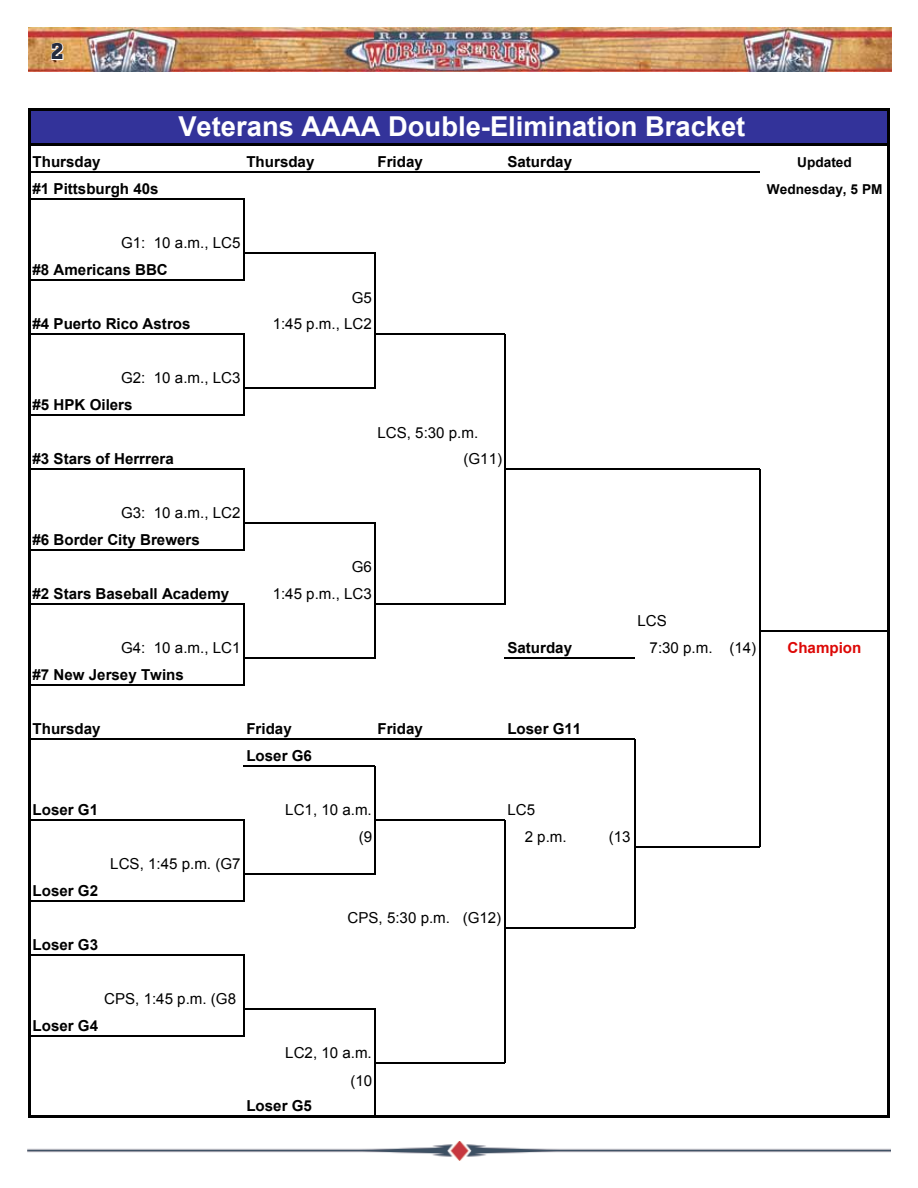
<style>
.page{position:relative;width:918px;height:1188px;background:#fff}
.page>*{position:absolute;margin:0;border:0;box-sizing:border-box;transform-origin:0 0}
.t1{font:700 27.3px "Arial";color:#fff}
.t2{font:21px "Aachen BT";color:#252c3e}
.t3{font:700 15.15px "Arial";color:#000}
.t4{font:15.15px/28px "Arial";color:#000;text-align:right}
.t5{font:700 15.15px "Arial";color:#dd0806}
.t6{font:700 13.65px "Arial";color:#000}
</style>
<div class="page">
<img style="left:28px;top:1142px;width:863px;height:19px">
<img style="left:28px;top:27px;width:863px;height:44px">
<svg style="left:50px;top:42px;width:14px;height:19px"></svg>
<div style="left:30px;top:109px;width:859px;height:36px;background:#33339a"></div>
<hr style="left:243px;top:199px;width:1px;height:81px;background:#000">
<hr style="left:31px;top:333px;width:213px;height:1px;background:#000">
<hr style="left:243px;top:334px;width:1px;height:81px;background:#000">
<hr style="left:31px;top:468px;width:213px;height:1px;background:#000">
<hr style="left:374px;top:253px;width:1px;height:135px;background:#000">
<hr style="left:243px;top:469px;width:1px;height:81px;background:#000">
<hr style="left:31px;top:603px;width:213px;height:1px;background:#000">
<hr style="left:244px;top:657px;width:131px;height:1px;background:#000">
<hr style="left:374px;top:523px;width:1px;height:135px;background:#000">
<hr style="left:243px;top:604px;width:1px;height:81px;background:#000">
<hr style="left:31px;top:819px;width:213px;height:1px;background:#000">
<hr style="left:504px;top:334px;width:1px;height:270px;background:#000">
<hr style="left:243px;top:820px;width:1px;height:81px;background:#000">
<hr style="left:374px;top:766px;width:1px;height:108px;background:#000">
<hr style="left:29px;top:108px;width:2px;height:1010px;background:#000">
<hr style="left:887px;top:110px;width:2px;height:1008px;background:#000">
<hr style="left:243px;top:955px;width:1px;height:81px;background:#000">
<hr style="left:374px;top:1009px;width:1px;height:106px;background:#000">
<hr style="left:504px;top:820px;width:1px;height:243px;background:#000">
<hr style="left:759px;top:469px;width:1px;height:378px;background:#000">
<hr style="left:634px;top:739px;width:1px;height:189px;background:#000">
<hr style="left:31px;top:108px;width:858px;height:2px;background:#000">
<hr style="left:31px;top:143px;width:858px;height:3px;background:#000">
<hr style="left:31px;top:171px;width:729px;height:1px;background:#000">
<hr style="left:31px;top:198px;width:213px;height:1px;background:#000">
<hr style="left:244px;top:252px;width:131px;height:1px;background:#000">
<hr style="left:31px;top:279px;width:213px;height:1px;background:#000">
<hr style="left:375px;top:333px;width:130px;height:1px;background:#000">
<hr style="left:244px;top:387px;width:131px;height:1px;background:#000">
<hr style="left:31px;top:414px;width:213px;height:1px;background:#000">
<hr style="left:505px;top:468px;width:255px;height:1px;background:#000">
<hr style="left:244px;top:522px;width:131px;height:1px;background:#000">
<hr style="left:31px;top:549px;width:213px;height:1px;background:#000">
<hr style="left:375px;top:603px;width:130px;height:1px;background:#000">
<hr style="left:760px;top:630px;width:127px;height:1px;background:#000">
<hr style="left:505px;top:657px;width:130px;height:1px;background:#000">
<hr style="left:31px;top:684px;width:213px;height:1px;background:#000">
<hr style="left:31px;top:738px;width:604px;height:1px;background:#000">
<hr style="left:244px;top:765px;width:131px;height:1px;background:#000">
<hr style="left:375px;top:819px;width:130px;height:1px;background:#000">
<hr style="left:635px;top:846px;width:125px;height:1px;background:#000">
<hr style="left:244px;top:873px;width:131px;height:1px;background:#000">
<hr style="left:31px;top:900px;width:213px;height:1px;background:#000">
<hr style="left:505px;top:927px;width:130px;height:1px;background:#000">
<hr style="left:31px;top:954px;width:213px;height:1px;background:#000">
<hr style="left:244px;top:1008px;width:131px;height:1px;background:#000">
<hr style="left:31px;top:1035px;width:213px;height:1px;background:#000">
<hr style="left:375px;top:1062px;width:130px;height:1px;background:#000">
<hr style="left:31px;top:1115px;width:858px;height:3px;background:#000">
<h2 class="t2" style="left:51px;top:39px;width:14px">2</h2>
<h1 class="t1" style="left:178px;top:109px;width:569px">Veterans AAAA Double-Elimination Bracket</h1>
<p class="t3" style="left:33px;top:152px;width:70px">Thursday</p>
<p class="t3" style="left:246px;top:152px;width:70px">Thursday</p>
<p class="t3" style="left:377px;top:152px;width:47px">Friday</p>
<p class="t3" style="left:507px;top:152px;width:66px">Saturday</p>
<p class="t6" style="left:797px;top:153px;width:56px">Updated</p>
<p class="t3" style="left:33px;top:179px;width:128px">#1 Pittsburgh 40s</p>
<p class="t6" style="left:767px;top:180px;width:117px">Wednesday, 5 PM</p>
<p class="t4" style="left:121px;top:229px;width:121px">G1: 10 a.m., LC5</p>
<p class="t3" style="left:33px;top:260px;width:137px">#8 Americans BBC</p>
<p class="t4" style="left:352px;top:284px;width:22px">G5</p>
<p class="t3" style="left:33px;top:314px;width:159px">#4 Puerto Rico Astros</p>
<p class="t4" style="left:273px;top:310px;width:101px">1:45 p.m., LC2</p>
<p class="t4" style="left:121px;top:364px;width:121px">G2: 10 a.m., LC3</p>
<p class="t3" style="left:33px;top:395px;width:102px">#5 HPK Oilers</p>
<p class="t4" style="left:377px;top:419px;width:102px">LCS, 5:30 p.m.</p>
<p class="t3" style="left:33px;top:449px;width:143px">#3 Stars of Herrrera</p>
<p class="t4" style="left:464px;top:445px;width:40px">(G11)</p>
<p class="t4" style="left:121px;top:499px;width:121px">G3: 10 a.m., LC2</p>
<p class="t3" style="left:33px;top:530px;width:169px">#6 Border City Brewers</p>
<p class="t4" style="left:352px;top:553px;width:22px">G6</p>
<p class="t3" style="left:33px;top:584px;width:198px">#2 Stars Baseball Academy</p>
<p class="t4" style="left:273px;top:580px;width:101px">1:45 p.m., LC3</p>
<p class="t4" style="left:637px;top:607px;width:31px">LCS</p>
<p class="t4" style="left:121px;top:634px;width:121px">G4: 10 a.m., LC1</p>
<p class="t3" style="left:507px;top:638px;width:66px">Saturday</p>
<p class="t4" style="left:650px;top:634px;width:108px">7:30 p.m. (14)</p>
<p class="t5" style="left:788px;top:638px;width:75px">Champion</p>
<p class="t3" style="left:33px;top:665px;width:153px">#7 New Jersey Twins</p>
<p class="t3" style="left:33px;top:719px;width:70px">Thursday</p>
<p class="t3" style="left:246px;top:719px;width:47px">Friday</p>
<p class="t3" style="left:377px;top:719px;width:47px">Friday</p>
<p class="t3" style="left:507px;top:719px;width:75px">Loser G11</p>
<p class="t3" style="left:246px;top:746px;width:67px">Loser G6</p>
<p class="t3" style="left:33px;top:800px;width:67px">Loser G1</p>
<p class="t4" style="left:285px;top:796px;width:88px">LC1, 10 a.m.</p>
<p class="t4" style="left:507px;top:796px;width:29px">LC5</p>
<p class="t4" style="left:359px;top:823px;width:15px">(9</p>
<p class="t4" style="left:525px;top:823px;width:44px">2 p.m.</p>
<p class="t4" style="left:609px;top:823px;width:23px">(13</p>
<p class="t4" style="left:110px;top:850px;width:132px">LCS, 1:45 p.m. (G7</p>
<p class="t3" style="left:33px;top:881px;width:67px">Loser G2</p>
<p class="t4" style="left:348px;top:904px;width:155px">CPS, 5:30 p.m. (G12)</p>
<p class="t3" style="left:33px;top:935px;width:67px">Loser G3</p>
<p class="t4" style="left:104px;top:985px;width:133px">CPS, 1:45 p.m. (G8</p>
<p class="t3" style="left:33px;top:1016px;width:67px">Loser G4</p>
<p class="t4" style="left:285px;top:1039px;width:89px">LC2, 10 a.m. (10</p>
<p class="t3" style="left:246px;top:1096px;width:67px">Loser G5</p>
</div>
